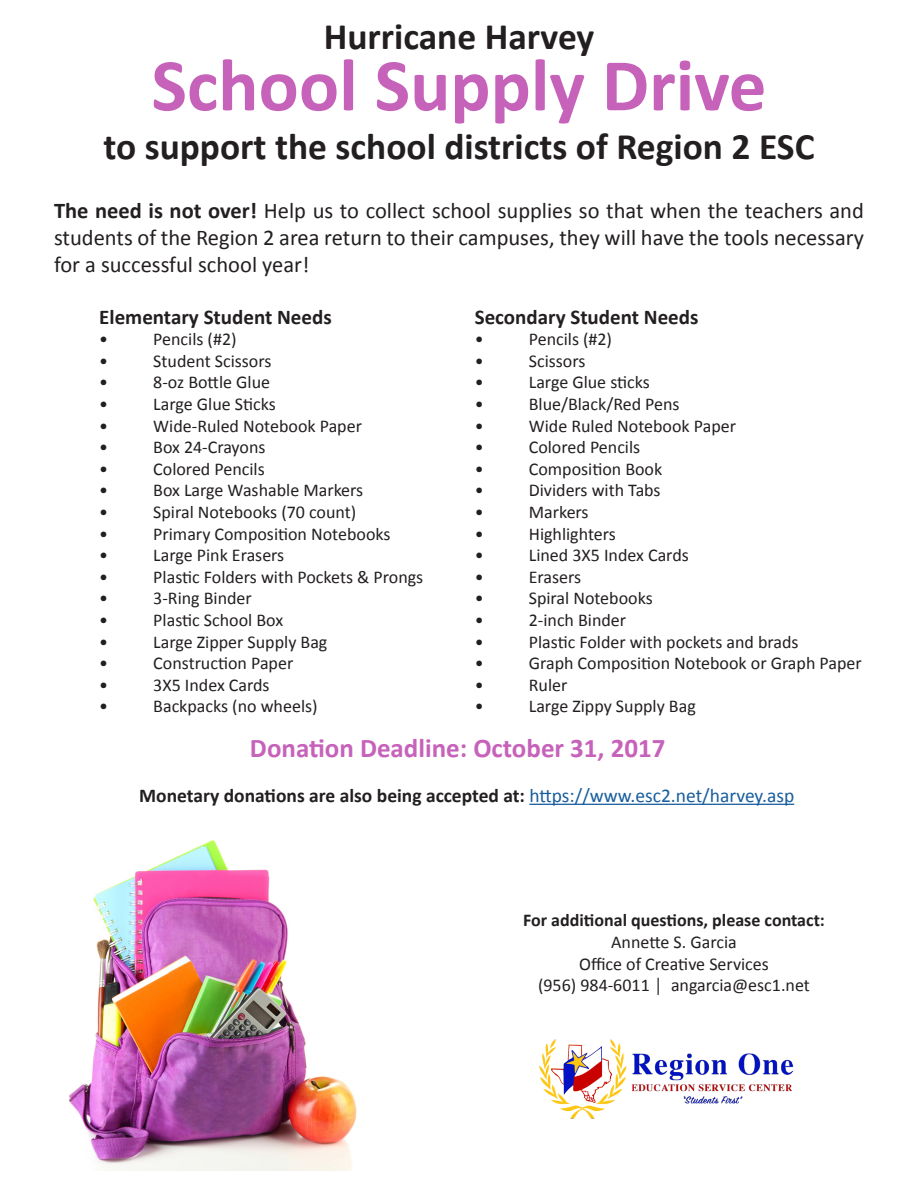
<style>
.page{position:relative;width:918px;height:1188px;background:#fff}
.page>*{position:absolute;margin:0;border:0;box-sizing:border-box;transform-origin:0 0}
.t1{font:700 75px "Calibri";color:#c662ba}
.t2{font:700 37.5px "Calibri";color:#231f20}
.t3{font:700 27px "Calibri";color:#c662ba}
.t4{font:22.5px/27px "Calibri";color:#231f20;text-align:justify}
.t5{font:700 21px "Calibri";color:#231f20}
.t6{font:700 19.5px "Calibri";color:#231f20}
.t7{font:18px "Calibri";color:#231f20}
.t8{font:700 18px "Calibri";color:#231f20}
.s1{font-weight:700}
.s2{font-weight:400;color:#175d9e}
</style>
<div class="page">
<img style="left:68px;top:840px;width:289px;height:331px">
<img style="left:539px;top:1039px;width:255px;height:80px">
<hr style="left:529px;top:804px;width:265px;height:1px;background:#175d9e">
<p class="t2" style="left:324px;top:13px;width:272px">Hurricane Harvey</p>
<p class="t1" style="left:151px;top:37px;width:617px">School Supply Drive</p>
<p class="t2" style="left:103px;top:122px;width:713px">to support the school districts of Region 2 ESC</p>
<p class="t4" style="left:54px;top:197px;width:812px"><span class="s1">The need is not over!</span> Help us to collect school supplies so that when the teachers and students of the Region 2 area return to their campuses, they will have the tools necessary for a successful school year!</p>
<p class="t5" style="left:99px;top:303px;width:234px">Elementary Student Needs</p>
<p class="t7" style="left:99px;top:328px;width:10px">•</p>
<p class="t7" style="left:153px;top:328px;width:85px">Pencils (#2)</p>
<p class="t7" style="left:99px;top:349px;width:10px">•</p>
<p class="t7" style="left:153px;top:349px;width:120px">Student Scissors</p>
<p class="t7" style="left:99px;top:371px;width:10px">•</p>
<p class="t7" style="left:153px;top:371px;width:118px">8-oz Bottle Glue</p>
<p class="t7" style="left:99px;top:393px;width:10px">•</p>
<p class="t7" style="left:153px;top:393px;width:124px">Large Glue Sticks</p>
<p class="t7" style="left:99px;top:414px;width:10px">•</p>
<p class="t7" style="left:153px;top:414px;width:210px">Wide-Ruled Notebook Paper</p>
<p class="t7" style="left:99px;top:436px;width:10px">•</p>
<p class="t7" style="left:153px;top:436px;width:114px">Box 24-Crayons</p>
<p class="t7" style="left:99px;top:457px;width:10px">•</p>
<p class="t7" style="left:153px;top:457px;width:113px">Colored Pencils</p>
<p class="t7" style="left:99px;top:479px;width:10px">•</p>
<p class="t7" style="left:153px;top:479px;width:211px">Box Large Washable Markers</p>
<p class="t7" style="left:99px;top:501px;width:10px">•</p>
<p class="t7" style="left:153px;top:501px;width:205px">Spiral Notebooks (70 count)</p>
<p class="t7" style="left:99px;top:522px;width:10px">•</p>
<p class="t7" style="left:153px;top:522px;width:239px">Primary Composition Notebooks</p>
<p class="t7" style="left:99px;top:544px;width:10px">•</p>
<p class="t7" style="left:153px;top:544px;width:133px">Large Pink Erasers</p>
<p class="t7" style="left:99px;top:565px;width:10px">•</p>
<p class="t7" style="left:153px;top:565px;width:272px">Plastic Folders with Pockets &amp; Prongs</p>
<p class="t7" style="left:99px;top:587px;width:10px">•</p>
<p class="t7" style="left:153px;top:587px;width:100px">3-Ring Binder</p>
<p class="t7" style="left:99px;top:609px;width:10px">•</p>
<p class="t7" style="left:153px;top:609px;width:131px">Plastic School Box</p>
<p class="t7" style="left:99px;top:630px;width:10px">•</p>
<p class="t7" style="left:153px;top:630px;width:176px">Large Zipper Supply Bag</p>
<p class="t7" style="left:99px;top:652px;width:10px">•</p>
<p class="t7" style="left:153px;top:652px;width:142px">Construction Paper</p>
<p class="t7" style="left:99px;top:673px;width:10px">•</p>
<p class="t7" style="left:153px;top:673px;width:118px">3X5 Index Cards</p>
<p class="t7" style="left:99px;top:695px;width:10px">•</p>
<p class="t7" style="left:153px;top:695px;width:166px">Backpacks (no wheels)</p>
<p class="t5" style="left:475px;top:303px;width:225px">Secondary Student Needs</p>
<p class="t7" style="left:475px;top:328px;width:10px">•</p>
<p class="t7" style="left:529px;top:328px;width:85px">Pencils (#2)</p>
<p class="t7" style="left:475px;top:349px;width:10px">•</p>
<p class="t7" style="left:529px;top:349px;width:58px">Scissors</p>
<p class="t7" style="left:475px;top:371px;width:10px">•</p>
<p class="t7" style="left:529px;top:371px;width:123px">Large Glue sticks</p>
<p class="t7" style="left:475px;top:393px;width:10px">•</p>
<p class="t7" style="left:529px;top:393px;width:152px">Blue/Black/Red Pens</p>
<p class="t7" style="left:475px;top:414px;width:10px">•</p>
<p class="t7" style="left:529px;top:414px;width:209px">Wide Ruled Notebook Paper</p>
<p class="t7" style="left:475px;top:436px;width:10px">•</p>
<p class="t7" style="left:529px;top:436px;width:113px">Colored Pencils</p>
<p class="t7" style="left:475px;top:457px;width:10px">•</p>
<p class="t7" style="left:529px;top:457px;width:135px">Composition Book</p>
<p class="t7" style="left:475px;top:479px;width:10px">•</p>
<p class="t7" style="left:529px;top:479px;width:133px">Dividers with Tabs</p>
<p class="t7" style="left:475px;top:501px;width:10px">•</p>
<p class="t7" style="left:529px;top:501px;width:61px">Markers</p>
<p class="t7" style="left:475px;top:522px;width:10px">•</p>
<p class="t7" style="left:529px;top:522px;width:89px">Highlighters</p>
<p class="t7" style="left:475px;top:544px;width:10px">•</p>
<p class="t7" style="left:529px;top:544px;width:162px">Lined 3X5 Index Cards</p>
<p class="t7" style="left:475px;top:565px;width:10px">•</p>
<p class="t7" style="left:529px;top:565px;width:54px">Erasers</p>
<p class="t7" style="left:475px;top:587px;width:10px">•</p>
<p class="t7" style="left:529px;top:587px;width:125px">Spiral Notebooks</p>
<p class="t7" style="left:475px;top:609px;width:10px">•</p>
<p class="t7" style="left:529px;top:609px;width:99px">2-inch Binder</p>
<p class="t7" style="left:475px;top:630px;width:10px">•</p>
<p class="t7" style="left:529px;top:630px;width:271px">Plastic Folder with pockets and brads</p>
<p class="t7" style="left:475px;top:652px;width:10px">•</p>
<p class="t7" style="left:529px;top:652px;width:335px">Graph Composition Notebook or Graph Paper</p>
<p class="t7" style="left:475px;top:673px;width:10px">•</p>
<p class="t7" style="left:529px;top:673px;width:40px">Ruler</p>
<p class="t7" style="left:475px;top:695px;width:10px">•</p>
<p class="t7" style="left:529px;top:695px;width:169px">Large Zippy Supply Bag</p>
<p class="t3" style="left:250px;top:730px;width:417px">Donation Deadline: October 31, 2017</p>
<p class="t6" style="left:139px;top:783px;width:656px">Monetary donations are also being accepted at: <span class="s2">https://www.esc2.net/harvey.asp</span></p>
<p class="t8" style="left:523px;top:909px;width:303px">For additional questions, please contact:</p>
<p class="t7" style="left:611px;top:931px;width:127px">Annette S. Garcia</p>
<p class="t7" style="left:579px;top:952px;width:191px">Office of Creative Services</p>
<p class="t7" style="left:538px;top:974px;width:273px">(956) 984-6011 │ angarcia@esc1.net</p>
</div>
